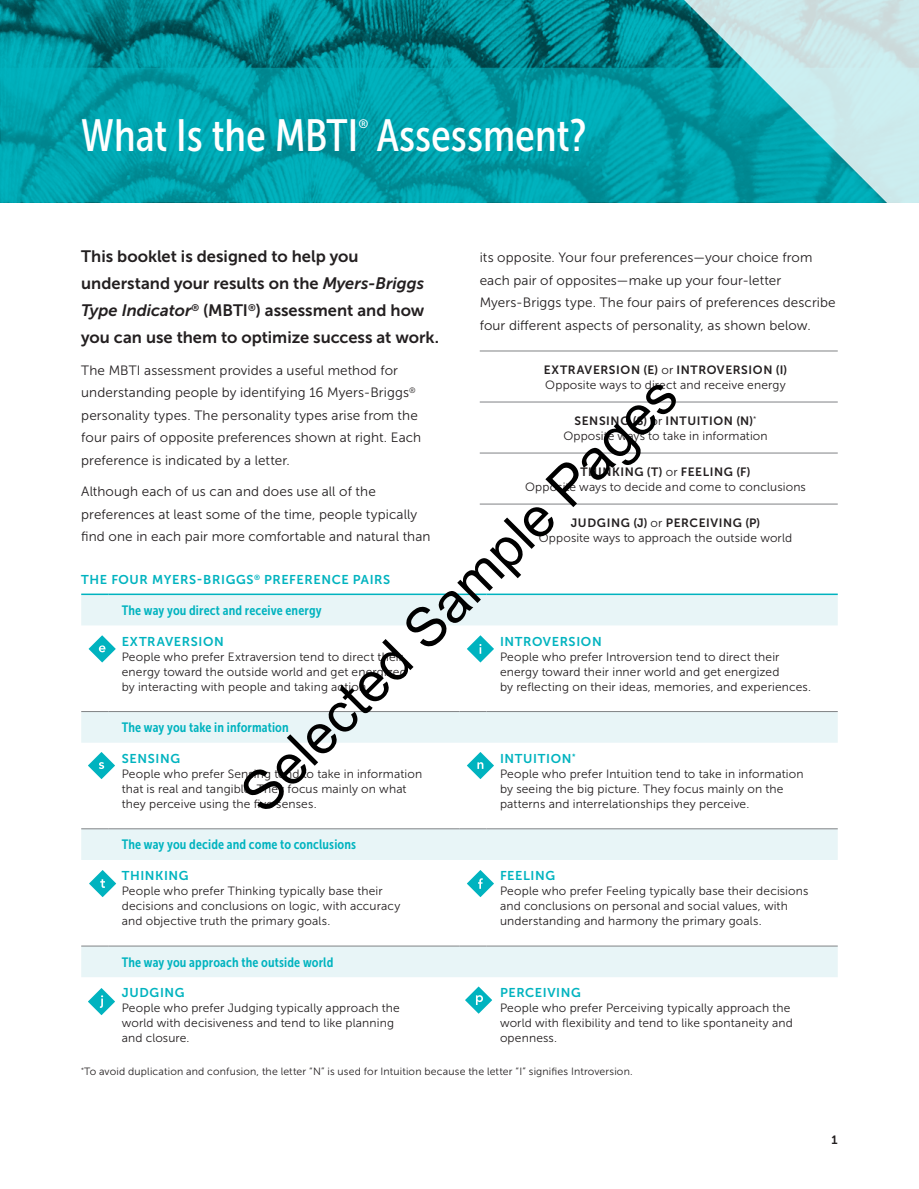
<style>
.page{position:relative;width:919px;height:1189px;background:#fff}
.page>*{position:absolute;margin:0;border:0;box-sizing:border-box;transform-origin:0 0}
.t1{font:55.2px "Arial";color:#000}
.t2{font:45px "Museo Sans Cond 500";color:#fff}
.t3{font:16.5px/27px "Museo Sans 700";color:#231f20}
.t4{font:13.5px/22.5px "Museo Sans 300";letter-spacing:.01em;color:#231f20}
.t5{font:13.5px "Museo Sans Cond 700";letter-spacing:.01em;color:#00b3bf}
.t6{font:12.75px "Museo Sans 700";letter-spacing:.05em;color:#00b3bf}
.t7{font:12.3px "Museo Sans 500";color:#fff}
.t8{font:12px/15px "Museo Sans 300";letter-spacing:.01em;color:#231f20}
.t9{font:12px "Museo Sans 700";letter-spacing:.05em;color:#231f20}
.t10{font:10.5px "Museo Sans 300";letter-spacing:.015em;color:#231f20}
.s1{font-style:italic}
.s2{font-family:"Museo Sans 300"}
</style>
<div class="page">
<img style="left:0;top:0;width:655px;height:68px">
<svg style="left:0;top:68px;width:655px;height:135px;background:#00a1ac"></svg>
<hr style="left:479px;top:350px;width:358px;height:1px;background:#808285">
<hr style="left:479px;top:401px;width:358px;height:1px;background:#808285">
<hr style="left:479px;top:452px;width:358px;height:1px;background:#808285">
<hr style="left:479px;top:503px;width:358px;height:1px;background:#808285">
<svg style="left:81px;top:595px;width:756px;height:147px"></svg>
<svg style="left:81px;top:829px;width:756px;height:148px"></svg>
<svg style="left:81px;top:828px;width:27px;height:1px"></svg>
<hr style="left:108px;top:828px;width:351px;height:1px;background:#808285">
<svg style="left:459px;top:828px;width:27px;height:1px"></svg>
<hr style="left:486px;top:828px;width:351px;height:1px;background:#808285">
<svg style="left:81px;top:945px;width:27px;height:1px"></svg>
<hr style="left:108px;top:945px;width:351px;height:1px;background:#808285">
<svg style="left:459px;top:945px;width:27px;height:1px"></svg>
<hr style="left:486px;top:945px;width:351px;height:1px;background:#808285">
<hr style="left:81px;top:593px;width:27px;height:2px;background:#00b3bf">
<hr style="left:108px;top:593px;width:351px;height:2px;background:#00b3bf">
<hr style="left:459px;top:593px;width:27px;height:2px;background:#00b3bf">
<hr style="left:486px;top:593px;width:351px;height:2px;background:#00b3bf">
<svg style="left:81px;top:711px;width:27px;height:1px"></svg>
<hr style="left:108px;top:711px;width:351px;height:1px;background:#808285">
<svg style="left:459px;top:711px;width:27px;height:1px"></svg>
<hr style="left:486px;top:711px;width:351px;height:1px;background:#808285">
<svg style="left:89px;top:635px;width:27px;height:27px"></svg>
<svg style="left:467px;top:635px;width:27px;height:27px"></svg>
<svg style="left:467px;top:752px;width:27px;height:27px"></svg>
<svg style="left:88px;top:752px;width:27px;height:27px"></svg>
<svg style="left:467px;top:870px;width:27px;height:27px"></svg>
<svg style="left:89px;top:870px;width:27px;height:27px"></svg>
<svg style="left:465px;top:986px;width:27px;height:27px"></svg>
<svg style="left:88px;top:988px;width:27px;height:27px"></svg>
<svg style="left:655px;top:0;width:263px;height:203px;background:#66c1c7"></svg>
<h2 class="t2" style="left:81px;top:111px;width:506px">What Is the MBTI Assessment?</h2>
<p class="t7" style="left:358px;top:117px;width:12px">®</p>
<h3 class="t3" style="left:81px;top:243px;width:359px">This booklet is designed to help you understand your results on the <span class="s1">Myers-Briggs Type Indicator</span><sup>®</sup> (MBTI<sup>®</sup>) assessment and how you can use them to optimize success at work.</h3>
<p class="t4" style="left:81px;top:359px;width:341px">The MBTI assessment provides a useful method for understanding people by identifying 16 Myers-Briggs<sup>® </sup>personality types. The personality types arise from the four pairs of opposite preferences shown at right. Each preference is indicated by a letter.</p>
<p class="t4" style="left:81px;top:480px;width:351px">Although each of us can and does use all of the preferences at least some of the time, people typically find one in each pair more comfortable and natural than</p>
<p class="t4" style="left:479px;top:246px;width:357px">its opposite. Your four preferences—your choice from each pair of opposites—make up your four-letter Myers-Briggs type. The four pairs of preferences describe four different aspects of personality, as shown below.</p>
<p class="t9" style="left:543px;top:362px;width:245px">EXTRAVERSION (E) <span class="s2">or</span> INTROVERSION (I)</p>
<p class="t8" style="left:545px;top:377px;width:242px">Opposite ways to direct and receive energy</p>
<p class="t9" style="left:574px;top:413px;width:184px">SENSING (S) <span class="s2">or</span> INTUITION (N)<sup>*</sup></p>
<p class="t8" style="left:563px;top:428px;width:206px">Opposite ways to take in information</p>
<p class="t9" style="left:580px;top:464px;width:171px">THINKING (T) <span class="s2">or</span> FEELING (F)</p>
<p class="t8" style="left:525px;top:479px;width:282px">Opposite ways to decide and come to conclusions</p>
<p class="t9" style="left:570px;top:515px;width:191px">JUDGING (J) <span class="s2">or</span> PERCEIVING (P)</p>
<p class="t8" style="left:538px;top:530px;width:255px">Opposite ways to approach the outside world</p>
<h1 class="t1" style="left:225px;top:776px;width:590px;rotate:-45deg">Selected Sample Pages</h1>
<p class="t6" style="left:81px;top:572px;width:310px">THE FOUR MYERS-BRIGGS<sup>®</sup> PREFERENCE PAIRS</p>
<p class="t5" style="left:122px;top:602px;width:201px">The way you direct and receive energy</p>
<p class="t6" style="left:122px;top:634px;width:104px">EXTRAVERSION</p>
<p class="t8" style="left:122px;top:649px;width:286px">People who prefer Extraversion tend to direct their energy toward the outside world and get energized by interacting with people and taking action.</p>
<p class="t6" style="left:500px;top:634px;width:103px">INTROVERSION</p>
<p class="t8" style="left:500px;top:649px;width:312px">People who prefer Introversion tend to direct their energy toward their inner world and get energized<br>by reflecting on their ideas, memories, and experiences.</p>
<p class="t5" style="left:122px;top:720px;width:168px">The way you take in information</p>
<p class="t6" style="left:122px;top:751px;width:60px">SENSING</p>
<p class="t8" style="left:122px;top:766px;width:302px">People who prefer Sensing tend to take in information that is real and tangible. They focus mainly on what they perceive using the five senses.</p>
<p class="t6" style="left:500px;top:751px;width:77px">INTUITION<sup>*</sup></p>
<p class="t8" style="left:500px;top:766px;width:305px">People who prefer Intuition tend to take in information by seeing the big picture. They focus mainly on the patterns and interrelationships they perceive.</p>
<p class="t5" style="left:122px;top:837px;width:236px">The way you decide and come to conclusions</p>
<p class="t6" style="left:122px;top:868px;width:68px">THINKING</p>
<p class="t8" style="left:122px;top:883px;width:280px">People who prefer Thinking typically base their decisions and conclusions on logic, with accuracy and objective truth the primary goals.</p>
<p class="t5" style="left:122px;top:954px;width:213px">The way you approach the outside world</p>
<p class="t6" style="left:122px;top:985px;width:64px">JUDGING</p>
<p class="t8" style="left:122px;top:1000px;width:279px">People who prefer Judging typically approach the world with decisiveness and tend to like planning and closure.</p>
<p class="t6" style="left:500px;top:868px;width:57px">FEELING</p>
<p class="t8" style="left:500px;top:883px;width:310px">People who prefer Feeling typically base their decisions and conclusions on personal and social values, with understanding and harmony the primary goals.</p>
<p class="t6" style="left:500px;top:985px;width:82px">PERCEIVING</p>
<p class="t8" style="left:500px;top:1000px;width:294px">People who prefer Perceiving typically approach the world with flexibility and tend to like spontaneity and openness.</p>
<p class="t10" style="left:81px;top:1065px;width:553px"><sup>*</sup>To avoid duplication and confusion, the letter “N” is used for Intuition because the letter “I” signifies Introversion.</p>
<p class="t9" style="left:831px;top:1132px;width:8px">1</p>
</div>
